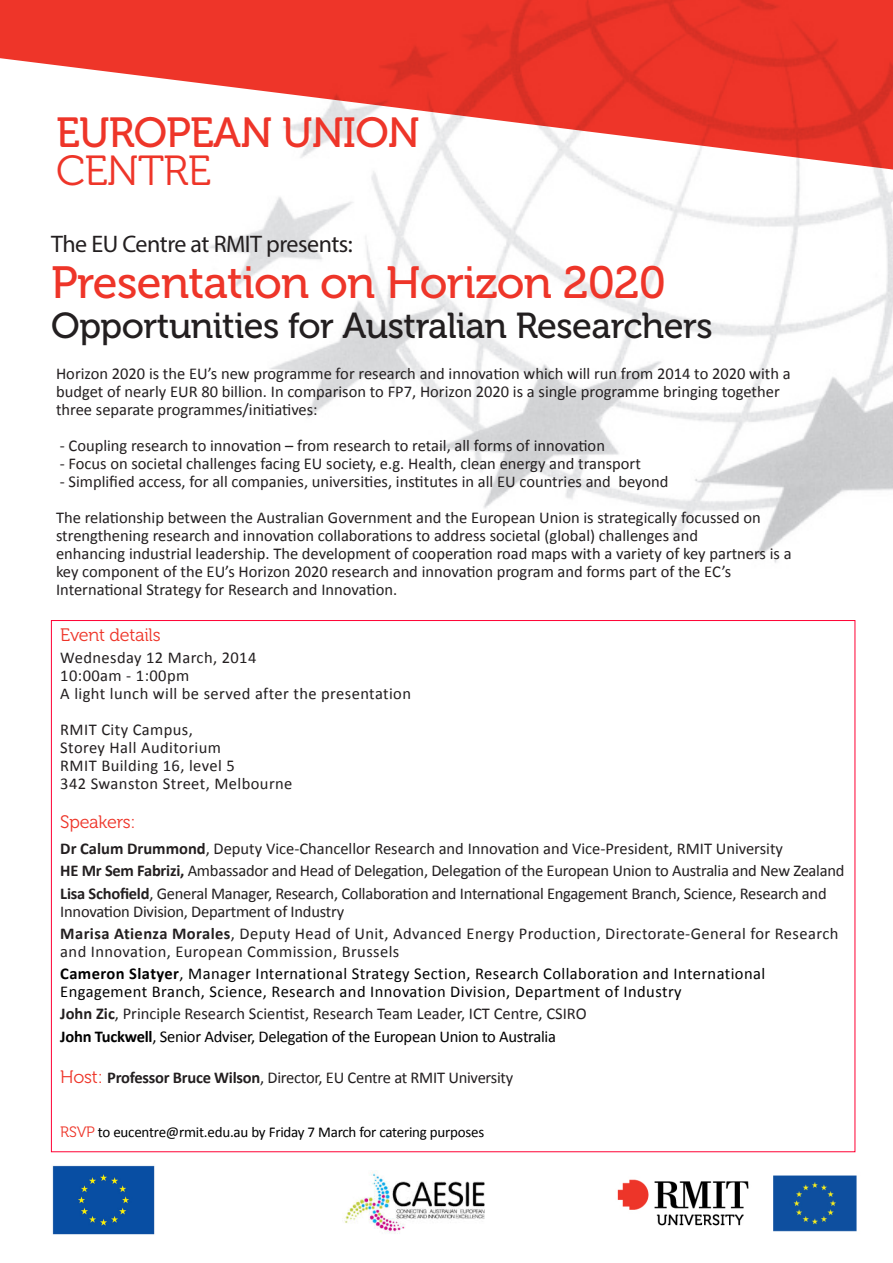
<style>
.page{position:relative;width:893px;height:1263px;background:#fff}
.page>*{position:absolute;margin:0;border:0;box-sizing:border-box;transform-origin:0 0}
.ADV_Text{font:45px "Museo 500";letter-spacing:-.015em;color:#ee3529}
._09Banner-title{font:42px/37.5px "Museo 500";letter-spacing:-.02em;color:#ee3529}
.ADV_Text-2{font:36px "Museo 500";letter-spacing:-.015em;color:#231f20}
.ADV_Text-3{font:24px "Myriad Pro";letter-spacing:-.02em;color:#231f20}
.ADV_Text-4{font:18px "Museo 300";letter-spacing:-.015em;color:#ee3529}
.ADV_Text-5{font:16.5px/18px "Calibri";color:#231f20}
.ADV_Text-6{font:16.5px/18px "Calibri";letter-spacing:.025em;color:#231f20}
.ADV_Text-7{font:16.5px/18px "Calibri";letter-spacing:.025em;color:#000}
.ADV_Text-8{font:16.5px "Calibri";letter-spacing:-.015em;color:#000}
.ADV_Text-9{font:15px "Calibri";letter-spacing:-.015em;color:#000}
.s1{font-family:"Museo 300"}
.s2{font-weight:700}
.s3{font-family:"Museo 300";font-size:18px;color:#ee3529}
.s4{font-family:"Museo 300";color:#ee3529}
</style>
<div class="page">
<img style="left:208px;top:172px;width:685px;height:391px">
<svg style="left:0;top:0;width:893px;height:172px;fill:#ee3529"></svg>
<img style="left:617px;top:1175px;width:240px;height:57px">
<img style="left:344px;top:1172px;width:141px;height:62px">
<img style="left:52px;top:1165px;width:103px;height:70px">
<p class="_09Banner-title" style="left:56px;top:115px;width:365px">EUROPEAN UNION<br><span class="s1">CENTRE</span></p>
<p class="ADV_Text-3" style="left:51px;top:229px;width:303px">The EU Centre at RMIT presents:</p>
<p class="ADV_Text" style="left:51px;top:257px;width:616px">Presentation on Horizon 2020</p>
<p class="ADV_Text-2" style="left:51px;top:306px;width:663px">Opportunities for Australian Researchers</p>
<p class="ADV_Text-5" style="left:56px;top:365px;width:736px">Horizon 2020 is the EU’s new programme for research and innovation which will run from 2014 to 2020 with a budget of nearly EUR 80 billion. In comparison to FP7, Horizon 2020 is a single programme bringing together three separate programmes/initiatives:</p>
<p class="ADV_Text-5" style="left:60px;top:437px;width:547px">- Coupling research to innovation – from research to retail, all forms of innovation</p>
<p class="ADV_Text-5" style="left:60px;top:455px;width:583px">- Focus on societal challenges facing EU society, e.g. Health, clean energy and transport</p>
<p class="ADV_Text-5" style="left:60px;top:473px;width:610px">- Simplified access, for all companies, universities, institutes in all EU countries and beyond</p>
<p class="ADV_Text-5" style="left:56px;top:509px;width:706px">The relationship between the Australian Government and the European Union is strategically focussed on strengthening research and innovation collaborations to address societal (global) challenges and</p>
<p class="ADV_Text-5" style="left:56px;top:545px;width:737px">enhancing industrial leadership. The development of cooperation road maps with a variety of key partners is a key component of the EU’s Horizon 2020 research and innovation program and forms part of the EC’s</p>
<p class="ADV_Text-5" style="left:56px;top:581px;width:343px">International Strategy for Research and Innovation.</p>
<p class="ADV_Text-4" style="left:60px;top:625px;width:102px">Event details</p>
<p class="ADV_Text-6" style="left:60px;top:649px;width:198px">Wednesday 12 March, 2014</p>
<p class="ADV_Text-6" style="left:60px;top:667px;width:131px">10:00am - 1:00pm</p>
<p class="ADV_Text-6" style="left:60px;top:685px;width:352px">A light lunch will be served after the presentation</p>
<p class="ADV_Text-6" style="left:60px;top:721px;width:134px">RMIT City Campus,</p>
<p class="ADV_Text-6" style="left:60px;top:739px;width:162px">Storey Hall Auditorium</p>
<p class="ADV_Text-6" style="left:60px;top:757px;width:176px">RMIT Building 16, level 5</p>
<p class="ADV_Text-6" style="left:60px;top:775px;width:234px">342 Swanston Street, Melbourne</p>
<p class="ADV_Text-4" style="left:60px;top:812px;width:77px">Speakers:</p>
<p class="ADV_Text-5" style="left:60px;top:840px;width:724px"><span class="s2">Dr Calum Drummond</span>, Deputy Vice-Chancellor Research and Innovation and Vice-President, RMIT University</p>
<p class="ADV_Text-5" style="left:60px;top:862px;width:786px"><span class="s2">HE Mr Sem Fabrizi,</span> Ambassador and Head of Delegation, Delegation of the European Union to Australia and New Zealand</p>
<p class="ADV_Text-5" style="left:60px;top:884px;width:768px"><span class="s2">Lisa Schofield</span>, General Manager, Research, Collaboration and International Engagement Branch, Science, Research and<br>Innovation Division, Department of Industry</p>
<p class="ADV_Text-6" style="left:60px;top:924px;width:780px"><span class="s2">Marisa Atienza Morales</span>, Deputy Head of Unit, Advanced Energy Production, Directorate-General for Research and Innovation, European Commission, Brussels</p>
<p class="ADV_Text-7" style="left:60px;top:965px;width:706px"><span class="s2">Cameron Slatyer</span>, Manager International Strategy Section, Research Collaboration and International<br>Engagement Branch, Science, Research and Innovation Division, Department of Industry</p>
<p class="ADV_Text-5" style="left:60px;top:1005px;width:528px"><span class="s2">John Zic</span>, Principle Research Scientist, Research Team Leader, ICT Centre, CSIRO</p>
<p class="ADV_Text-8" style="left:60px;top:1026px;width:497px"><span class="s2">John Tuckwell</span>, Senior Adviser, Delegation of the European Union to Australia</p>
<p class="ADV_Text-5" style="left:60px;top:1069px;width:455px"><span class="s3">Host:</span> <span class="s2">Professor Bruce Wilson</span>, Director, EU Centre at RMIT University</p>
<p class="ADV_Text-9" style="left:60px;top:1122px;width:426px"><span class="s4">RSVP</span> to eucentre@rmit.edu.au by Friday 7 March for catering purposes</p>
</div>
